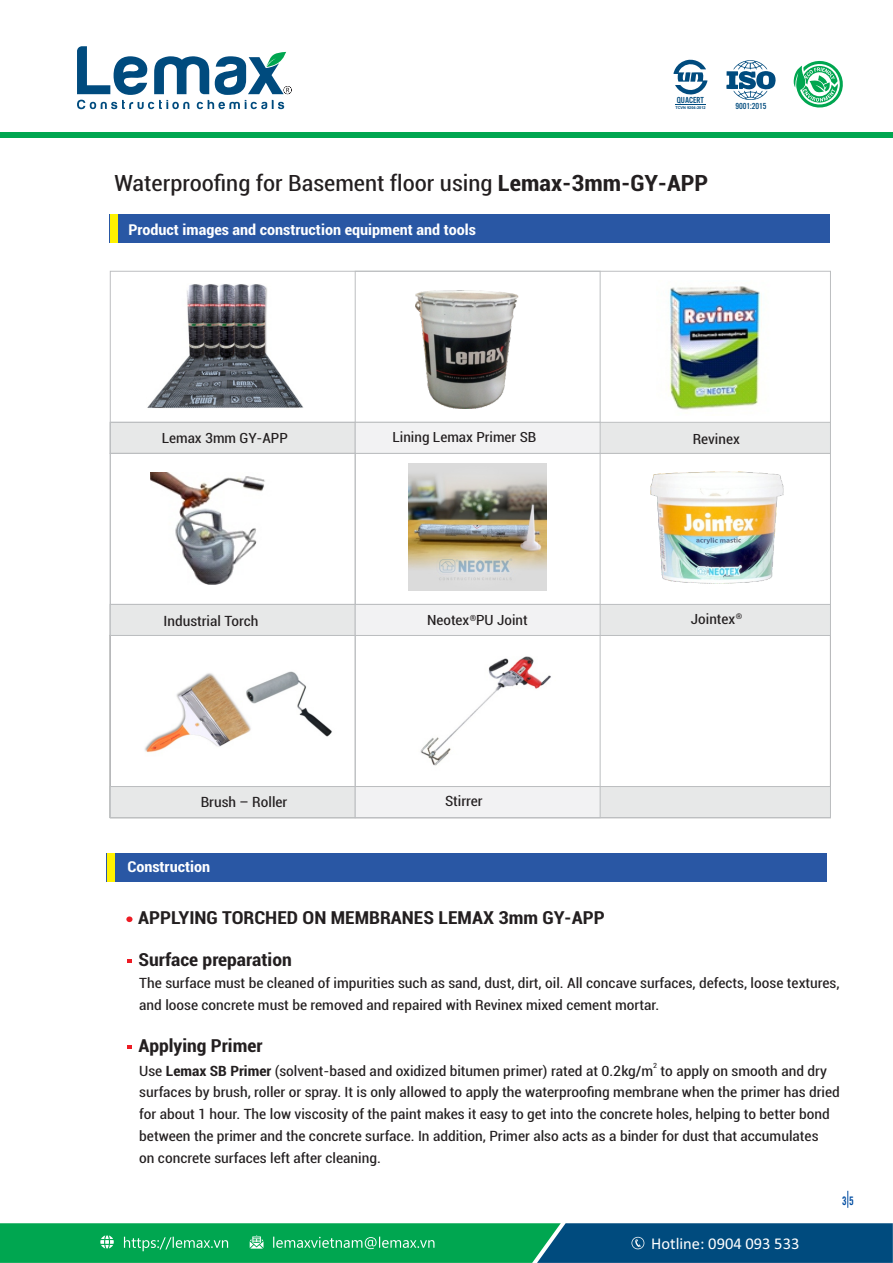
<style>
.page{position:relative;width:893px;height:1263px;background:#fff}
.page>*{position:absolute;margin:0;border:0;box-sizing:border-box;transform-origin:0 0}
.t1{font:condensed 22.5px "Roboto";color:#231f20;scale:1.09 1}
.t2{font:700 condensed 18px "Roboto";color:#231f20;scale:1.09 1}
.t3{font:16.5px "Calibri";color:#fff}
.t4{font:700 condensed 15px "Roboto";color:#fff;scale:1.09 1}
.t5{font:condensed 14.25px/21.8px "Roboto";color:#231f20;scale:1.09 1}
.t6{font:condensed 14.1px "Roboto";color:#231f20;scale:1.09 1}
.t7{font:12px "UTM Cafeta";color:#034ea2}
.t8{font:9.15px "UTM Alter Gothic";color:#004b7e}
.t9{font:700 condensed 8.4px "Roboto";color:#231f20;scale:1.09 1}
.t10{font:condensed 7.2px "Roboto";color:#231f20;scale:1.09 1}
.t11{font:700 3.9px "Arial";color:#004b7e}
.s1{font-weight:700}
</style>
<div class="page">
<svg style="left:77px;top:46px;width:215px;height:63px"></svg>
<svg style="left:793px;top:60px;width:50px;height:48px"></svg>
<svg style="left:673px;top:59px;width:34px;height:36px"></svg>
<svg style="left:726px;top:60px;width:50px;height:40px"></svg>
<hr style="left:675px;top:104px;width:31px;height:1px;background:#004b7e">
<div style="left:0;top:132px;width:893px;height:5px;background:#00a650"></div>
<svg style="left:0;top:1223px;width:893px;height:40px;background:#0a8768"></svg>
<svg style="left:847px;top:1191px;width:1px;height:17px"></svg>
<div style="left:110px;top:214px;width:720px;height:29px;background:#2957a4"></div>
<div style="left:110px;top:214px;width:7px;height:29px;background:#fff200"></div>
<svg style="left:110px;top:422px;width:721px;height:32px"></svg>
<svg style="left:110px;top:604px;width:721px;height:32px"></svg>
<div style="left:110px;top:635px;width:246px;height:183px;border:1px solid #bcbec0"></div>
<svg style="left:110px;top:786px;width:721px;height:32px"></svg>
<img style="left:420px;top:656px;width:131px;height:110px">
<img style="left:145px;top:671px;width:187px;height:82px">
<img style="left:669px;top:286px;width:93px;height:124px">
<img style="left:150px;top:472px;width:115px;height:113px">
<img style="left:409px;top:464px;width:137px;height:126px">
<img style="left:650px;top:471px;width:134px;height:113px">
<img style="left:147px;top:284px;width:156px;height:124px">
<img style="left:415px;top:290px;width:104px;height:119px">
<div style="left:107px;top:853px;width:720px;height:29px;background:#2957a4"></div>
<div style="left:107px;top:853px;width:7px;height:29px;background:#fff200"></div>
<svg style="left:127px;top:959px;width:5px;height:4px"></svg>
<div style="left:126px;top:916px;width:7px;height:6px;background:#ed1c24;border-radius:50%"></div>
<svg style="left:127px;top:1045px;width:5px;height:4px"></svg>
<p class="t8" style="left:677px;top:97px;width:29px">QUACERT</p>
<p class="t11" style="left:675px;top:106px;width:32px">TCVN 9204:2012</p>
<p class="t8" style="left:735px;top:103px;width:33px">9001:2015</p>
<h1 class="t1" style="left:114px;top:174px;width:546px">Waterproofing for Basement floor using <span class="s1">Lemax-3mm-GY-APP</span></h1>
<p class="t4" style="left:128px;top:224px;width:320px">Product images and construction equipment and tools</p>
<p class="t6" style="left:162px;top:432px;width:117px">Lemax 3mm GY-APP</p>
<p class="t6" style="left:392px;top:432px;width:133px">Lining Lemax Primer SB</p>
<p class="t6" style="left:693px;top:433px;width:45px">Revinex</p>
<p class="t5" style="left:164px;top:611px;width:89px">Industrial Torch</p>
<p class="t9" style="left:470px;top:614px;width:8px">®</p>
<p class="t6" style="left:691px;top:613px;width:49px">Jointex<sup>®</sup></p>
<p class="t6" style="left:427px;top:615px;width:94px">Neotex PU Joint</p>
<p class="t5" style="left:201px;top:792px;width:81px">Brush – Roller</p>
<p class="t5" style="left:445px;top:792px;width:36px">Stirrer</p>
<p class="t4" style="left:127px;top:860px;width:77px">Construction</p>
<p class="t2" style="left:138px;top:911px;width:429px">APPLYING TORCHED ON MEMBRANES LEMAX 3mm GY-APP</p>
<p class="t2" style="left:138px;top:952px;width:142px">Surface preparation</p>
<p class="t5" style="left:139px;top:973px;width:644px">The surface must be cleaned of impurities such as sand, dust, dirt, oil. All concave surfaces, defects, loose textures, and loose concrete must be removed and repaired with Revinex mixed cement mortar.</p>
<p class="t2" style="left:138px;top:1038px;width:115px">Applying Primer</p>
<p class="t10" style="left:653px;top:1063px;width:5px">2</p>
<p class="t5" style="left:139px;top:1061px;width:644px">Use <span class="s1">Lemax SB Primer</span> (solvent-based and oxidized bitumen primer) rated at 0.2kg/m to apply on smooth and dry surfaces by brush, roller or spray. It is only allowed to apply the waterproofing membrane when the primer has dried for about 1 hour. The low viscosity of the paint makes it easy to get into the concrete holes, helping to better bond between the primer and the concrete surface. In addition, Primer also acts as a binder for dust that accumulates<br>on concrete surfaces left after cleaning.</p>
<p class="t3" style="left:651px;top:1236px;width:150px">Hotline: 0904 093 533</p>
<p class="t7" style="left:842px;top:1196px;width:13px">3 5</p>
</div>
